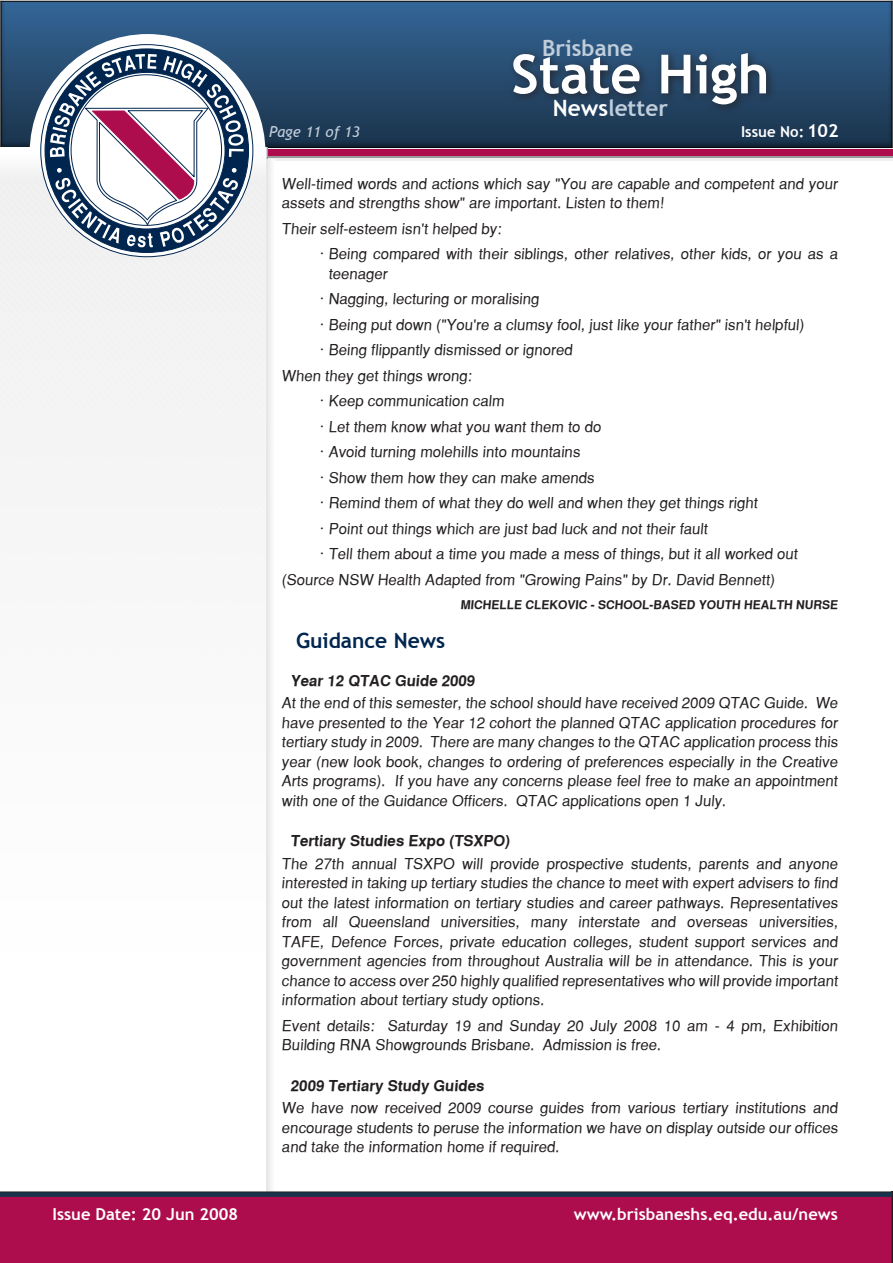
<style>
.page{position:relative;width:893px;height:1263px;background:#fff}
.page>*{position:absolute;margin:0;border:0;box-sizing:border-box;transform-origin:0 0}
.t1{font:700 54px "Trebuchet MS";color:#fff}
.t2{font:700 22.5px "Trebuchet MS";color:#c0cedb}
.t3{font:700 21px "Trebuchet MS";color:#00264f}
.t4{font:700 16.5px "Trebuchet MS";color:#fff}
.t5{font:15px/19.5px "Sans Serif";color:#231f20}
.t6{font:700 15px "Sans Serif";color:#231f20}
.t7{font:700 15px "Trebuchet MS";color:#fff}
.t8{font:italic 15px "Trebuchet MS";color:#c0cedb}
.t9{font:700 12px "Sans Serif";color:#231f20}
.s1{color:#fff}
.s2{font-size:18px}
</style>
<div class="page">
<div style="left:0;top:0;width:893px;height:152px;background:#231f20;opacity:.75"></div>
<div style="left:507px;top:46px;width:348px;height:91px;background:#231f20;opacity:.75"></div>
<div style="left:1px;top:148px;width:891px;height:12px;background:#efefef"></div>
<div style="left:1px;top:149px;width:891px;height:7px;background:#ad0c4d"></div>
<hr style="left:1px;top:156px;width:892px;height:2px;background:#999">
<img style="left:0;top:148px;width:268px;height:1043px">
<div style="left:267px;top:160px;width:8px;height:1031px;background:#f3f3f4"></div>
<div style="left:0;top:1191px;width:893px;height:72px;background:#ad0d4d"></div>
<div style="left:0;top:1192px;width:891px;height:5px;background:#18324b"></div>
<svg style="left:30px;top:34px;width:236px;height:223px"></svg>
<svg style="left:40px;top:44px;width:213px;height:213px"></svg>
<h2 class="t2" style="left:542px;top:33px;width:92px">Brisbane</h2>
<h1 class="t1" style="left:511px;top:40px;width:260px">State High</h1>
<h2 class="t2" style="left:553px;top:94px;width:117px"><span class="s1">News</span>letter</h2>
<p class="t8" style="left:269px;top:123px;width:92px">Page 11 of 13</p>
<p class="t7" style="left:741px;top:122px;width:99px">Issue No: <span class="s2">102</span></p>
<p class="t5" style="left:282px;top:174px;width:559px">Well-timed words and actions which say "You are capable and competent and your assets and strengths show" are important. Listen to them!</p>
<p class="t5" style="left:320px;top:216px;width:521px;line-height:25.5px;text-indent:-38px">Their self-esteem isn't helped by:<br>Õ Being compared with their siblings, other relatives, other kids, or you as a</p>
<p class="t5" style="left:328px;top:264px;width:62px">teenager</p>
<p class="t5" style="left:320px;top:289px;width:222px">Õ Nagging, lecturing or moralising</p>
<p class="t5" style="left:320px;top:315px;width:487px">Õ Being put down ("You're a clumsy fool, just like your father" isn't helpful)</p>
<p class="t5" style="left:320px;top:340px;width:256px">Õ Being flippantly dismissed or ignored</p>
<p class="t5" style="left:282px;top:366px;width:193px">When they get things wrong:</p>
<p class="t5" style="left:320px;top:391px;width:187px">Õ Keep communication calm</p>
<p class="t5" style="left:320px;top:417px;width:284px">Õ Let them know what you want them to do</p>
<p class="t5" style="left:320px;top:442px;width:263px">Õ Avoid turning molehills into mountains</p>
<p class="t5" style="left:320px;top:468px;width:277px">Õ Show them how they can make amends</p>
<p class="t5" style="left:320px;top:493px;width:441px">Õ Remind them of what they do well and when they get things right</p>
<p class="t5" style="left:320px;top:519px;width:391px">Õ Point out things which are just bad luck and not their fault</p>
<p class="t5" style="left:320px;top:544px;width:481px">Õ Tell them about a time you made a mess of things, but it all worked out</p>
<p class="t5" style="left:282px;top:570px;width:496px">(Source NSW Health Adapted from "Growing Pains" by Dr. David Bennett)</p>
<p class="t9" style="left:460px;top:597px;width:23px">Michelle</p>
<p class="t9" style="left:525px;top:597px;width:18px">Clekov</p>
<p class="t9" style="left:575px;top:597px;width:41px">ic - School</p>
<p class="t9" style="left:649px;top:597px;width:14px">-based</p>
<p class="t9" style="left:698px;top:597px;width:18px">Youth</p>
<p class="t9" style="left:744px;top:597px;width:18px">Health</p>
<p class="t9" style="left:796px;top:597px;width:18px">Nurse</p>
<h3 class="t3" style="left:296px;top:627px;width:151px">Guidance News</h3>
<p class="t6" style="left:291px;top:671px;width:187px">Year 12 QTAC Guide 2009</p>
<p class="t5" style="left:282px;top:693px;width:559px;text-align:justify">At the end of this semester, the school should have received 2009 QTAC Guide. We have presented to the Year 12 cohort the planned QTAC application procedures for tertiary study in 2009. There are many changes to the QTAC application process this year (new look book, changes to ordering of preferences especially in the Creative Arts programs). If you have any concerns please feel free to make an appointment with one of the Guidance Officers. QTAC applications open 1 July.</p>
<p class="t6" style="left:291px;top:832px;width:222px">Tertiary Studies Expo (TSXPO)</p>
<p class="t5" style="left:282px;top:853px;width:559px;text-align:justify">The 27th annual TSXPO will provide prospective students, parents and anyone interested in taking up tertiary studies the chance to meet with expert advisers to find out the latest information on tertiary studies and career pathways. Representatives from all Queensland universities, many interstate and overseas universities, TAFE, Defence Forces, private education colleges, student support services and government agencies from throughout Australia will be in attendance. This is your chance to access over 250 highly qualified representatives who will provide important information about tertiary study options.</p>
<p class="t5" style="left:282px;top:1015px;width:559px">Event details: Saturday 19 and Sunday 20 July 2008 10 am - 4 pm, Exhibition<br>Building RNA Showgrounds Brisbane. Admission is free.</p>
<p class="t6" style="left:291px;top:1076px;width:196px">2009 Tertiary Study Guides</p>
<p class="t5" style="left:282px;top:1098px;width:559px;text-align:justify">We have now received 2009 course guides from various tertiary institutions and encourage students to peruse the information we have on display outside our offices and take the information home if required.</p>
<p class="t4" style="left:52px;top:1203px;width:187px">Issue Date: 20 Jun 2008</p>
<p class="t4" style="left:574px;top:1204px;width:265px">www.brisbaneshs.eq.edu.au/news</p>
</div>
